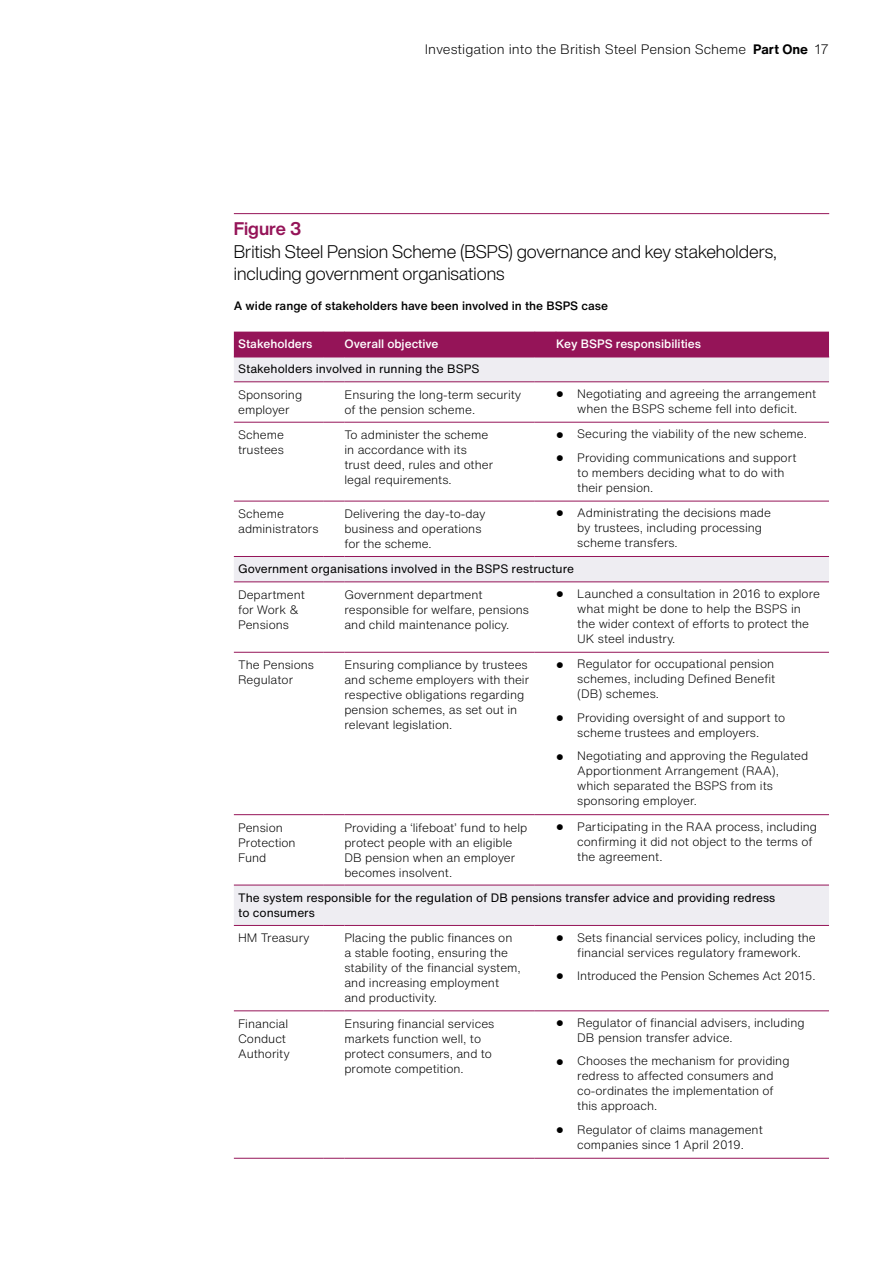
<style>
.page{position:relative;width:893px;height:1263px;background:#fff}
.page>*{position:absolute;margin:0;border:0;box-sizing:border-box;transform-origin:0 0}
.t1{font:300 18px/22.5px "Helvetica Now Display";color:#000}
.t2{font:300 13.5px "Helvetica Now Text";color:#000}
.t3{font:300 12px/15px "Helvetica Now Text";color:#000}
.t4{font:12px/25.3px "Helvetica Now Text";color:#000}
.t5{font:500 12px "Helvetica Now Text";color:#000}
.t6{font:500 12px "Helvetica Now Text";color:#fff}
.s1{font-weight:700}
.s2{font-weight:700;color:#951458}
.s3{font-weight:300}
.s4{font-family:"Helvetica Neue LT Std";font-size:16.5px}
</style>
<div class="page">
<hr style="left:234px;top:213px;width:595px;height:1px;background:#951458">
<svg style="left:234px;top:358px;width:595px;height:567px"></svg>
<hr style="left:234px;top:382px;width:89px;height:1px;background:#951458">
<svg style="left:323px;top:382px;width:21px;height:1px"></svg>
<hr style="left:344px;top:382px;width:191px;height:1px;background:#951458">
<svg style="left:535px;top:382px;width:21px;height:1px"></svg>
<hr style="left:556px;top:382px;width:273px;height:1px;background:#951458">
<hr style="left:234px;top:422px;width:89px;height:1px;background:#951458">
<svg style="left:323px;top:422px;width:21px;height:1px"></svg>
<hr style="left:344px;top:422px;width:191px;height:1px;background:#951458">
<svg style="left:535px;top:422px;width:21px;height:1px"></svg>
<hr style="left:556px;top:422px;width:273px;height:1px;background:#951458">
<hr style="left:234px;top:501px;width:89px;height:1px;background:#951458">
<svg style="left:323px;top:501px;width:21px;height:1px"></svg>
<hr style="left:344px;top:501px;width:191px;height:1px;background:#951458">
<svg style="left:535px;top:501px;width:21px;height:1px"></svg>
<hr style="left:556px;top:501px;width:273px;height:1px;background:#951458">
<hr style="left:234px;top:556px;width:89px;height:1px;background:#951458">
<svg style="left:323px;top:556px;width:21px;height:1px"></svg>
<hr style="left:344px;top:556px;width:191px;height:1px;background:#951458">
<svg style="left:535px;top:556px;width:21px;height:1px"></svg>
<hr style="left:556px;top:556px;width:273px;height:1px;background:#951458">
<hr style="left:234px;top:582px;width:89px;height:1px;background:#951458">
<svg style="left:323px;top:582px;width:21px;height:1px"></svg>
<hr style="left:344px;top:582px;width:191px;height:1px;background:#951458">
<svg style="left:535px;top:582px;width:21px;height:1px"></svg>
<hr style="left:556px;top:582px;width:273px;height:1px;background:#951458">
<hr style="left:234px;top:652px;width:89px;height:1px;background:#951458">
<svg style="left:323px;top:652px;width:21px;height:1px"></svg>
<hr style="left:344px;top:652px;width:191px;height:1px;background:#951458">
<svg style="left:535px;top:652px;width:21px;height:1px"></svg>
<hr style="left:556px;top:652px;width:273px;height:1px;background:#951458">
<hr style="left:234px;top:814px;width:89px;height:1px;background:#951458">
<svg style="left:323px;top:814px;width:21px;height:1px"></svg>
<hr style="left:344px;top:814px;width:191px;height:1px;background:#951458">
<svg style="left:535px;top:814px;width:21px;height:1px"></svg>
<hr style="left:556px;top:814px;width:273px;height:1px;background:#951458">
<hr style="left:234px;top:885px;width:89px;height:1px;background:#951458">
<svg style="left:323px;top:885px;width:21px;height:1px"></svg>
<hr style="left:344px;top:885px;width:191px;height:1px;background:#951458">
<svg style="left:535px;top:885px;width:21px;height:1px"></svg>
<hr style="left:556px;top:885px;width:273px;height:1px;background:#951458">
<hr style="left:234px;top:925px;width:89px;height:1px;background:#951458">
<svg style="left:323px;top:925px;width:21px;height:1px"></svg>
<hr style="left:344px;top:925px;width:191px;height:1px;background:#951458">
<svg style="left:535px;top:925px;width:21px;height:1px"></svg>
<hr style="left:556px;top:925px;width:273px;height:1px;background:#951458">
<hr style="left:234px;top:1010px;width:89px;height:1px;background:#951458">
<svg style="left:323px;top:1010px;width:21px;height:1px"></svg>
<hr style="left:344px;top:1010px;width:191px;height:1px;background:#951458">
<svg style="left:535px;top:1010px;width:21px;height:1px"></svg>
<hr style="left:556px;top:1010px;width:273px;height:1px;background:#951458">
<hr style="left:234px;top:1158px;width:89px;height:1px;background:#951458">
<svg style="left:323px;top:1158px;width:21px;height:1px"></svg>
<hr style="left:344px;top:1158px;width:191px;height:1px;background:#951458">
<svg style="left:535px;top:1158px;width:21px;height:1px"></svg>
<hr style="left:556px;top:1158px;width:273px;height:1px;background:#951458">
<div style="left:234px;top:332px;width:595px;height:26px;background:#951458"></div>
<hr style="left:556px;top:357px;width:273px;height:1px;background:#951458">
<p class="t2" style="left:425px;top:39px;width:406px">Investigation into the British Steel Pension Scheme <span class="s1">Part One</span> 17</p>
<p class="t1" style="left:234px;top:217px;width:544px"><span class="s2">Figure 3<br></span>British Steel Pension Scheme (BSPS) governance and key stakeholders, including government organisations</p>
<p class="t5" style="left:234px;top:297px;width:376px">A wide range of stakeholders have been involved in the BSPS case</p>
<p class="t6" style="left:238px;top:335px;width:76px">Stakeholders</p>
<p class="t6" style="left:345px;top:335px;width:95px">Overall objective</p>
<p class="t6" style="left:556px;top:335px;width:147px">Key BSPS responsibilities</p>
<p class="t4" style="left:238px;top:356px;width:243px">Stakeholders involved in running the BSPS<br><span class="s3">Sponsoring</span></p>
<p class="t3" style="left:238px;top:401px;width:53px">employer</p>
<p class="t3" style="left:344px;top:386px;width:178px">Ensuring the long-term security of the pension scheme.</p>
<p class="t3" style="left:556px;top:386px;width:262px;text-align:center"><span class="s4">•</span> Negotiating and agreeing the arrangement when the BSPS scheme fell into deficit.</p>
<p class="t3" style="left:238px;top:427px;width:47px">Scheme trustees</p>
<p class="t3" style="left:344px;top:427px;width:150px">To administer the scheme in accordance with its trust deed, rules and other legal requirements.</p>
<p class="t3" style="left:556px;top:426px;width:252px"><span class="s4">•</span> Securing the viability of the new scheme.</p>
<p class="t3" style="left:577px;top:450px;width:221px;text-indent:-21px"><span class="s4">•</span> Providing communications and support to members deciding what to do with their pension.</p>
<p class="t3" style="left:238px;top:506px;width:82px">Scheme administrators</p>
<p class="t3" style="left:344px;top:506px;width:143px">Delivering the day-to-day business and operations for the scheme.</p>
<p class="t3" style="left:577px;top:505px;width:195px;text-indent:-21px"><span class="s4">•</span> Administrating the decisions made by trustees, including processing scheme transfers.</p>
<p class="t4" style="left:238px;top:556px;width:337px">Government organisations involved in the BSPS restructure<br><span class="s3">Department</span></p>
<p class="t3" style="left:238px;top:601px;width:62px">for Work &amp;<br>Pensions</p>
<p class="t3" style="left:344px;top:586px;width:186px">Government department responsible for welfare, pensions and child maintenance policy.</p>
<p class="t3" style="left:577px;top:586px;width:244px;text-indent:-21px"><span class="s4">•</span> Launched a consultation in 2016 to explore what might be done to help the BSPS in the wider context of efforts to protect the UK steel industry.</p>
<p class="t3" style="left:238px;top:657px;width:77px">The Pensions<br>Regulator</p>
<p class="t3" style="left:344px;top:657px;width:186px">Ensuring compliance by trustees and scheme employers with their respective obligations regarding pension schemes, as set out in relevant legislation.</p>
<p class="t3" style="left:577px;top:656px;width:200px;text-align:justify;text-indent:-21px"><span class="s4">•</span> Regulator for occupational pension schemes, including Defined Benefit (DB) schemes.</p>
<p class="t3" style="left:556px;top:710px;width:231px;text-align:center"><span class="s4">•</span> Providing oversight of and support to scheme trustees and employers.</p>
<p class="t3" style="left:577px;top:748px;width:232px;text-indent:-21px"><span class="s4">•</span> Negotiating and approving the Regulated Apportionment Arrangement (RAA), which separated the BSPS from its sponsoring employer.</p>
<p class="t3" style="left:238px;top:819px;width:59px">Pension<br>Protection<br>Fund</p>
<p class="t3" style="left:344px;top:819px;width:185px">Providing a ‘lifeboat’ fund to help protect people with an eligible<br>DB pension when an employer becomes insolvent.</p>
<p class="t3" style="left:577px;top:819px;width:241px;text-indent:-21px"><span class="s4">•</span> Participating in the RAA process, including confirming it did not object to the terms of the agreement.</p>
<p class="t4" style="left:238px;top:890px;width:539px;line-height:15px">The system responsible for the regulation of DB pensions transfer advice and providing redress to consumers</p>
<p class="t3" style="left:238px;top:930px;width:73px">HM Treasury</p>
<p class="t3" style="left:344px;top:930px;width:178px">Placing the public finances on a stable footing, ensuring the stability of the financial system, and increasing employment and productivity.</p>
<p class="t3" style="left:556px;top:929px;width:261px;text-align:center"><span class="s4">•</span> Sets financial services policy, including the financial services regulatory framework.</p>
<p class="t3" style="left:556px;top:968px;width:261px"><span class="s4">•</span> Introduced the Pension Schemes Act 2015.</p>
<p class="t3" style="left:238px;top:1015px;width:53px">Financial<br>Conduct<br>Authority</p>
<p class="t3" style="left:344px;top:1015px;width:151px">Ensuring financial services markets function well, to protect consumers, and to promote competition.</p>
<p class="t3" style="left:577px;top:1015px;width:229px;text-indent:-21px"><span class="s4">•</span> Regulator of financial advisers, including<br>DB pension transfer advice.</p>
<p class="t3" style="left:577px;top:1053px;width:214px;text-indent:-21px"><span class="s4">•</span> Chooses the mechanism for providing redress to affected consumers and co-ordinates the implementation of this approach.</p>
<p class="t3" style="left:556px;top:1122px;width:208px;text-align:center"><span class="s4">•</span> Regulator of claims management companies since 1 April 2019.</p>
</div>
